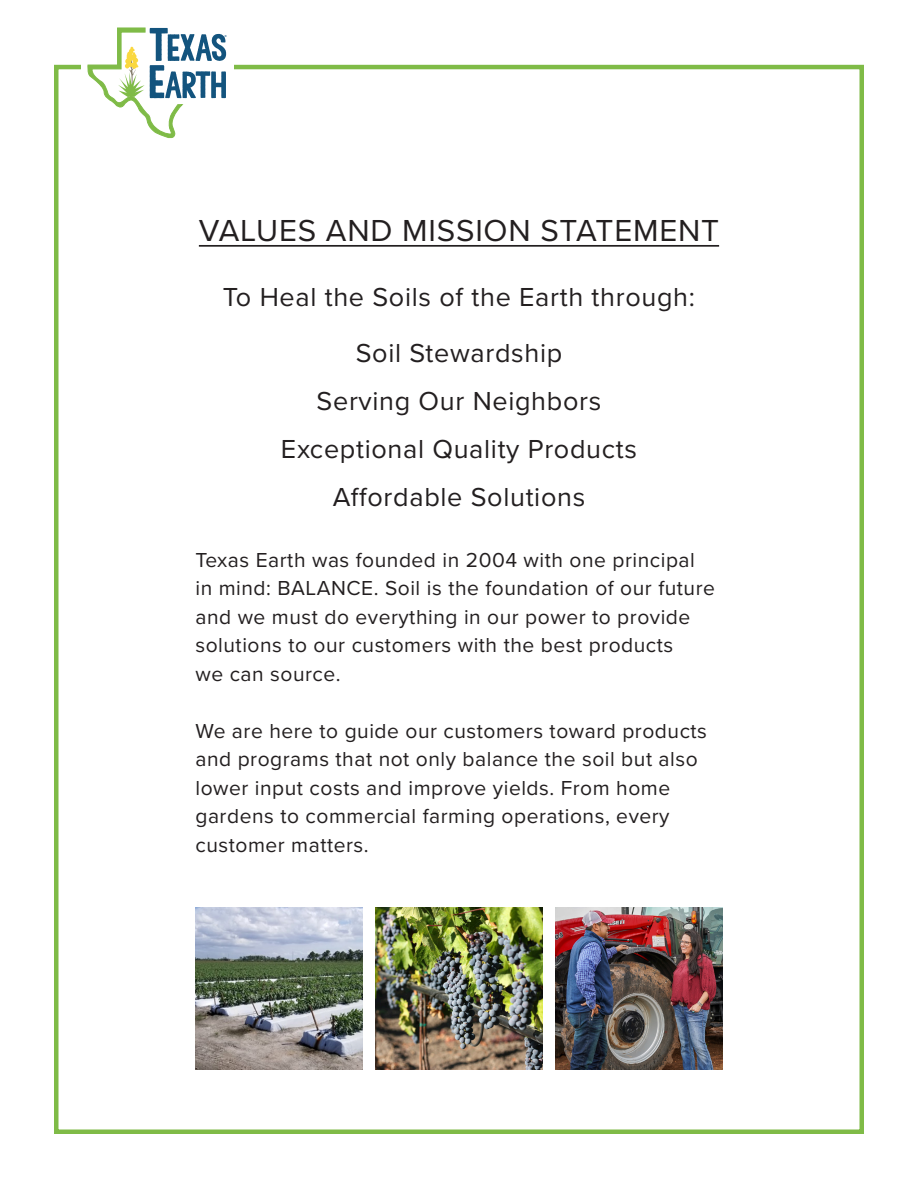
<style>
.page{position:relative;width:918px;height:1188px;background:#fff}
.page>*{position:absolute;margin:0;border:0;box-sizing:border-box;transform-origin:0 0}
.t1{font:31.5px "Proxima Nova";letter-spacing:.025em;color:#231f20}
.t2{font:27px "Proxima Nova";letter-spacing:.025em;color:#231f20}
.t3{font:21px/28.5px "Proxima Nova";letter-spacing:.025em;color:#231f20}
.t4{font:5.85px "Myriad Pro";color:#13547e}
</style>
<div class="page">
<div style="left:54px;top:65px;width:810px;height:1069px;border:4px solid #7fbb47"></div>
<div style="left:81px;top:27px;width:152px;height:112px;background:#fff"></div>
<svg style="left:87px;top:28px;width:139px;height:110px"></svg>
<hr style="left:199px;top:245px;width:520px;height:2px;background:#231f20">
<img style="left:196px;top:907px;width:166px;height:162px">
<img style="left:376px;top:907px;width:166px;height:162px">
<img style="left:556px;top:907px;width:166px;height:162px">
<p class="t4" style="left:224px;top:33px;width:4px">®</p>
<p class="t1" style="left:199px;top:207px;width:522px">VALUES AND MISSION STATEMENT</p>
<p class="t2" style="left:223px;top:277px;width:474px">To Heal the Soils of the Earth through:</p>
<p class="t2" style="left:356px;top:333px;width:208px">Soil Stewardship</p>
<p class="t2" style="left:317px;top:381px;width:286px">Serving Our Neighbors</p>
<p class="t2" style="left:281px;top:429px;width:358px">Exceptional Quality Products</p>
<p class="t2" style="left:333px;top:477px;width:254px">Affordable Solutions</p>
<p class="t3" style="left:195px;top:545px;width:521px">Texas Earth was founded in 2004 with one principal in mind: BALANCE. Soil is the foundation of our future and we must do everything in our power to provide solutions to our customers with the best products<br>we can source.</p>
<p class="t3" style="left:195px;top:716px;width:513px">We are here to guide our customers toward products and programs that not only balance the soil but also lower input costs and improve yields. From home gardens to commercial farming operations, every customer matters.</p>
</div>
